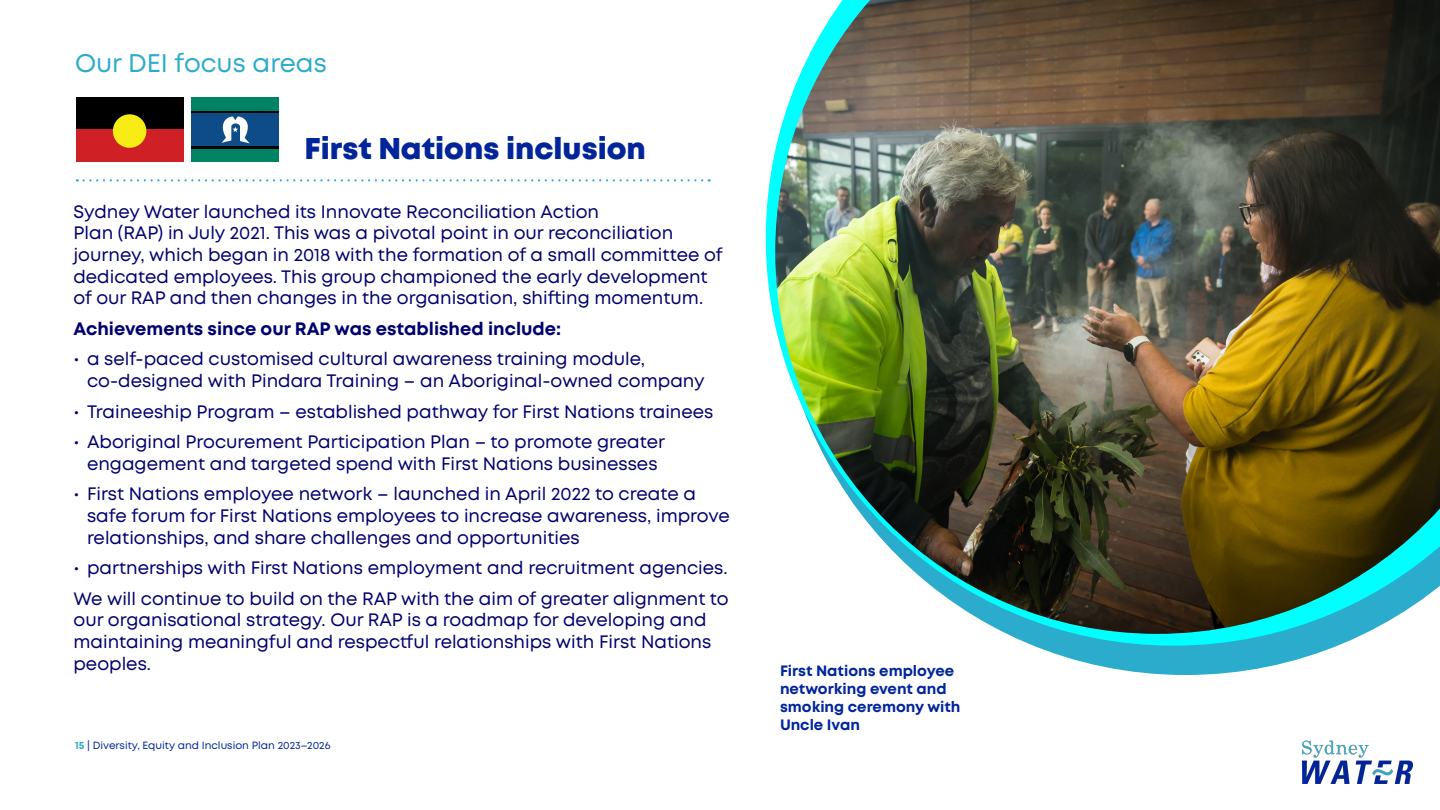
<style>
.page{position:relative;width:1440px;height:810px;background:#fff}
.page>*{position:absolute;margin:0;border:0;box-sizing:border-box;transform-origin:0 0}
.Page_Subheading{font:800 30px "Mont";color:#00259b}
.Page_heading{font:25.5px "Mont";color:#2baccc}
.Body_copy{font:18px/21.6px "Mont";color:#00006e}
.Body_copy-2{font:700 18px "Mont";color:#00006e}
.Body_copy-3{font:700 15px/18px "Mont";color:#00259b}
.t1{font:10.5px "Mont";color:#00259b}
.s1{font-weight:700;color:#2baccc}
</style>
<div class="page">
<img style="left:1302px;top:740px;width:111px;height:44px">
<div style="left:191px;top:97px;width:88px;height:65px;background:#008365"></div>
<div style="left:191px;top:111px;width:88px;height:37px;background:linear-gradient(to right,#0d4c86,#0d4c86)"></div>
<div style="left:191px;top:114px;width:88px;height:32px;background:#0d4c86"></div>
<svg style="left:222px;top:117px;width:28px;height:26px"></svg>
<div style="left:76px;top:97px;width:107px;height:33px;background:#000"></div>
<div style="left:76px;top:130px;width:108px;height:32px;background:#cf2026"></div>
<div style="left:113px;top:114px;width:33px;height:34px;background:#f7ec13;border-radius:50%"></div>
<svg style="left:84px;top:179px;width:626px;height:3px"></svg>
<svg style="left:1034px;top:646px;width:303px;height:29px;fill:#2baccc"></svg>
<svg style="left:766px;top:152px;width:598px;height:494px"></svg>
<img style="left:775px;top:0;width:665px;height:634px">
<h1 class="Page_heading" style="left:75px;top:47px;width:253px">Our DEI focus areas</h1>
<h2 class="Page_Subheading" style="left:304px;top:129px;width:343px">First Nations inclusion</h2>
<p class="Body_copy" style="left:74px;top:201px;width:651px">Sydney Water launched its Innovate Reconciliation Action<br>Plan (RAP) in July 2021. This was a pivotal point in our reconciliation journey, which began in 2018 with the formation of a small committee of dedicated employees. This group championed the early development of our RAP and then changes in the organisation, shifting momentum.</p>
<p class="Body_copy-2" style="left:74px;top:317px;width:489px">Achievements since our RAP was established include:</p>
<p class="Body_copy" style="left:87px;top:348px;width:619px;text-indent:-14px">• a self-paced customised cultural awareness training module, co-designed with Pindara Training – an Aboriginal-owned company</p>
<p class="Body_copy" style="left:74px;top:401px;width:642px">• Traineeship Program – established pathway for First Nations trainees</p>
<p class="Body_copy" style="left:74px;top:431px;width:593px;text-align:center">• Aboriginal Procurement Participation Plan – to promote greater engagement and targeted spend with First Nations businesses</p>
<p class="Body_copy" style="left:87px;top:483px;width:644px;text-indent:-14px">• First Nations employee network – launched in April 2022 to create a safe forum for First Nations employees to increase awareness, improve relationships, and share challenges and opportunities</p>
<p class="Body_copy" style="left:74px;top:557px;width:656px">• partnerships with First Nations employment and recruitment agencies.</p>
<p class="Body_copy" style="left:74px;top:588px;width:657px">We will continue to build on the RAP with the aim of greater alignment to our organisational strategy. Our RAP is a roadmap for developing and maintaining meaningful and respectful relationships with First Nations peoples.</p>
<p class="t1" style="left:75px;top:738px;width:257px"><span class="s1">15</span> | Diversity, Equity and Inclusion Plan 2023–2026</p>
<p class="Body_copy-3" style="left:780px;top:662px;width:182px">First Nations employee networking event and smoking ceremony with<br>Uncle Ivan</p>
</div>
